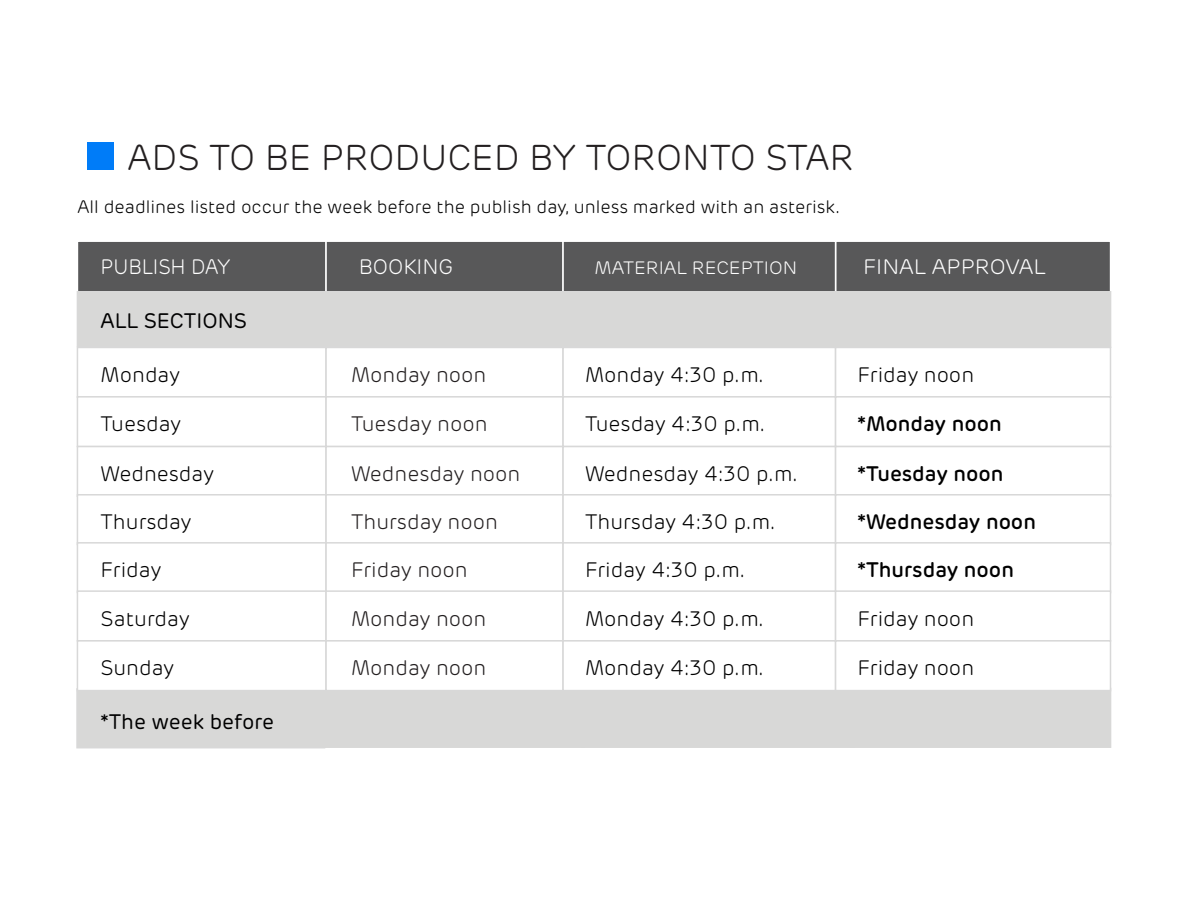
<style>
.page{position:relative;width:1188px;height:918px;background:#fff}
.page>*{position:absolute;margin:0;border:0;box-sizing:border-box;transform-origin:0 0}
.t1{font:300 36px "Rubrik";color:#231f20}
.t2{font:300 21px "Rubrik";color:#000}
.t3{font:300 21px "Rubrik";color:#231f20}
.t4{font:500 21px "Rubrik";color:#000}
.t5{font:21px "Rubrik";color:#000}
.t6{font:300 21px "Rubrik";color:#fff;scale:1.05 1}
.t7{font:300 21px "Rubrik";color:#fff;scale:.95 1}
.t8{font:300 21px "Rubrik";color:#fff}
.t9{font:300 18px "Rubrik";color:#000}
.t10{font:300 18px "Rubrik";color:#fff;scale:1.05 1}
</style>
<div class="page">
<div style="left:835px;top:240px;width:276px;height:54px;background:#585859;border:2px solid #fff"></div>
<div style="left:77px;top:240px;width:250px;height:54px;background:#585859;border:2px solid #fff"></div>
<div style="left:325px;top:240px;width:239px;height:54px;background:#585859;border:2px solid #fff"></div>
<div style="left:562px;top:240px;width:274px;height:54px;background:#585859;border:2px solid #fff"></div>
<div style="left:77px;top:291px;width:526px;height:56px;background:#d8d8d7"></div>
<div style="left:601px;top:291px;width:238px;height:57px;background:#d8d8d7"></div>
<div style="left:837px;top:291px;width:274px;height:57px;background:#d8d8d7"></div>
<div style="left:77px;top:347px;width:250px;height:51px;background:#fff;border:2px solid #d8d8d8"></div>
<div style="left:325px;top:347px;width:239px;height:51px;background:#fff;border:2px solid #d8d8d8"></div>
<div style="left:562px;top:347px;width:274px;height:51px;background:#fff;border:2px solid #d8d8d8"></div>
<div style="left:76px;top:688px;width:249px;height:60px;background:#d8d8d7"></div>
<div style="left:324px;top:688px;width:261px;height:60px;background:#d8d8d7"></div>
<div style="left:582px;top:688px;width:273px;height:60px;background:#d8d8d7"></div>
<div style="left:850px;top:688px;width:261px;height:60px;background:#d8d8d7"></div>
<div style="left:87px;top:143px;width:27px;height:27px;background:#007cf8"></div>
<div style="left:835px;top:347px;width:276px;height:51px;background:#fff;border:2px solid #d8d8d8"></div>
<div style="left:77px;top:396px;width:250px;height:51px;background:#fff;border:2px solid #d8d8d8"></div>
<div style="left:325px;top:396px;width:239px;height:51px;background:#fff;border:2px solid #d8d8d8"></div>
<div style="left:562px;top:396px;width:274px;height:51px;background:#fff;border:2px solid #d8d8d8"></div>
<div style="left:835px;top:396px;width:276px;height:51px;background:#fff;border:2px solid #d8d8d8"></div>
<div style="left:77px;top:446px;width:250px;height:51px;background:#fff;border:2px solid #d8d8d8"></div>
<div style="left:325px;top:446px;width:239px;height:51px;background:#fff;border:2px solid #d8d8d8"></div>
<div style="left:562px;top:446px;width:274px;height:51px;background:#fff;border:2px solid #d8d8d8"></div>
<div style="left:835px;top:446px;width:276px;height:51px;background:#fff;border:2px solid #d8d8d8"></div>
<div style="left:77px;top:494px;width:250px;height:51px;background:#fff;border:2px solid #d8d8d8"></div>
<div style="left:325px;top:494px;width:239px;height:51px;background:#fff;border:2px solid #d8d8d8"></div>
<div style="left:562px;top:494px;width:274px;height:51px;background:#fff;border:2px solid #d8d8d8"></div>
<div style="left:835px;top:494px;width:276px;height:51px;background:#fff;border:2px solid #d8d8d8"></div>
<div style="left:77px;top:542px;width:250px;height:51px;background:#fff;border:2px solid #d8d8d8"></div>
<div style="left:325px;top:542px;width:239px;height:51px;background:#fff;border:2px solid #d8d8d8"></div>
<div style="left:562px;top:542px;width:274px;height:51px;background:#fff;border:2px solid #d8d8d8"></div>
<div style="left:835px;top:542px;width:276px;height:51px;background:#fff;border:2px solid #d8d8d8"></div>
<div style="left:77px;top:590px;width:250px;height:52px;background:#fff;border:2px solid #d8d8d8"></div>
<div style="left:325px;top:590px;width:239px;height:52px;background:#fff;border:2px solid #d8d8d8"></div>
<div style="left:562px;top:590px;width:274px;height:52px;background:#fff;border:2px solid #d8d8d8"></div>
<div style="left:835px;top:590px;width:276px;height:52px;background:#fff;border:2px solid #d8d8d8"></div>
<div style="left:77px;top:640px;width:250px;height:51px;background:#fff;border:2px solid #d8d8d8"></div>
<div style="left:325px;top:640px;width:239px;height:51px;background:#fff;border:2px solid #d8d8d8"></div>
<div style="left:562px;top:640px;width:274px;height:51px;background:#fff;border:2px solid #d8d8d8"></div>
<div style="left:835px;top:640px;width:276px;height:51px;background:#fff;border:2px solid #d8d8d8"></div>
<h1 class="t1" style="left:128px;top:136px;width:728px">ADS TO BE PRODUCED BY TORONTO STAR</h1>
<p class="t9" style="left:77px;top:196px;width:764px">All deadlines listed occur the week before the publish day, unless marked with an asterisk.</p>
<p class="t7" style="left:100px;top:254px;width:138px">PUBLISH DAY</p>
<p class="t8" style="left:359px;top:254px;width:96px">BOOKING</p>
<p class="t10" style="left:594px;top:257px;width:195px">MATERIAL RECEPTION</p>
<p class="t5" style="left:101px;top:308px;width:148px">ALL SECTIONS</p>
<p class="t2" style="left:101px;top:362px;width:81px">Monday</p>
<p class="t3" style="left:351px;top:362px;width:137px">Monday noon</p>
<p class="t2" style="left:585px;top:362px;width:181px">Monday 4:30 p.m.</p>
<p class="t6" style="left:863px;top:254px;width:175px">FINAL APPROVAL</p>
<p class="t2" style="left:858px;top:362px;width:118px">Friday noon</p>
<p class="t2" style="left:101px;top:412px;width:82px">Tuesday</p>
<p class="t3" style="left:351px;top:412px;width:138px">Tuesday noon</p>
<p class="t2" style="left:585px;top:412px;width:182px">Tuesday 4:30 p.m.</p>
<p class="t4" style="left:858px;top:411px;width:146px">*Monday noon</p>
<p class="t2" style="left:101px;top:461px;width:115px">Wednesday</p>
<p class="t3" style="left:351px;top:461px;width:171px">Wednesday noon</p>
<p class="t2" style="left:585px;top:461px;width:215px">Wednesday 4:30 p.m.</p>
<p class="t4" style="left:858px;top:461px;width:148px">*Tuesday noon</p>
<p class="t2" style="left:101px;top:510px;width:92px">Thursday</p>
<p class="t3" style="left:351px;top:510px;width:148px">Thursday noon</p>
<p class="t2" style="left:585px;top:510px;width:192px">Thursday 4:30 p.m.</p>
<p class="t4" style="left:858px;top:509px;width:180px">*Wednesday noon</p>
<p class="t2" style="left:101px;top:558px;width:62px">Friday</p>
<p class="t3" style="left:351px;top:558px;width:118px">Friday noon</p>
<p class="t2" style="left:585px;top:558px;width:162px">Friday 4:30 p.m.</p>
<p class="t4" style="left:858px;top:557px;width:158px">*Thursday noon</p>
<p class="t2" style="left:101px;top:606px;width:91px">Saturday</p>
<p class="t3" style="left:351px;top:606px;width:137px">Monday noon</p>
<p class="t2" style="left:585px;top:606px;width:181px">Monday 4:30 p.m.</p>
<p class="t2" style="left:858px;top:606px;width:118px">Friday noon</p>
<p class="t2" style="left:101px;top:656px;width:75px">Sunday</p>
<p class="t3" style="left:351px;top:656px;width:137px">Monday noon</p>
<p class="t2" style="left:585px;top:656px;width:181px">Monday 4:30 p.m.</p>
<p class="t2" style="left:858px;top:656px;width:118px">Friday noon</p>
<p class="t5" style="left:101px;top:709px;width:175px">*The week before</p>
</div>
